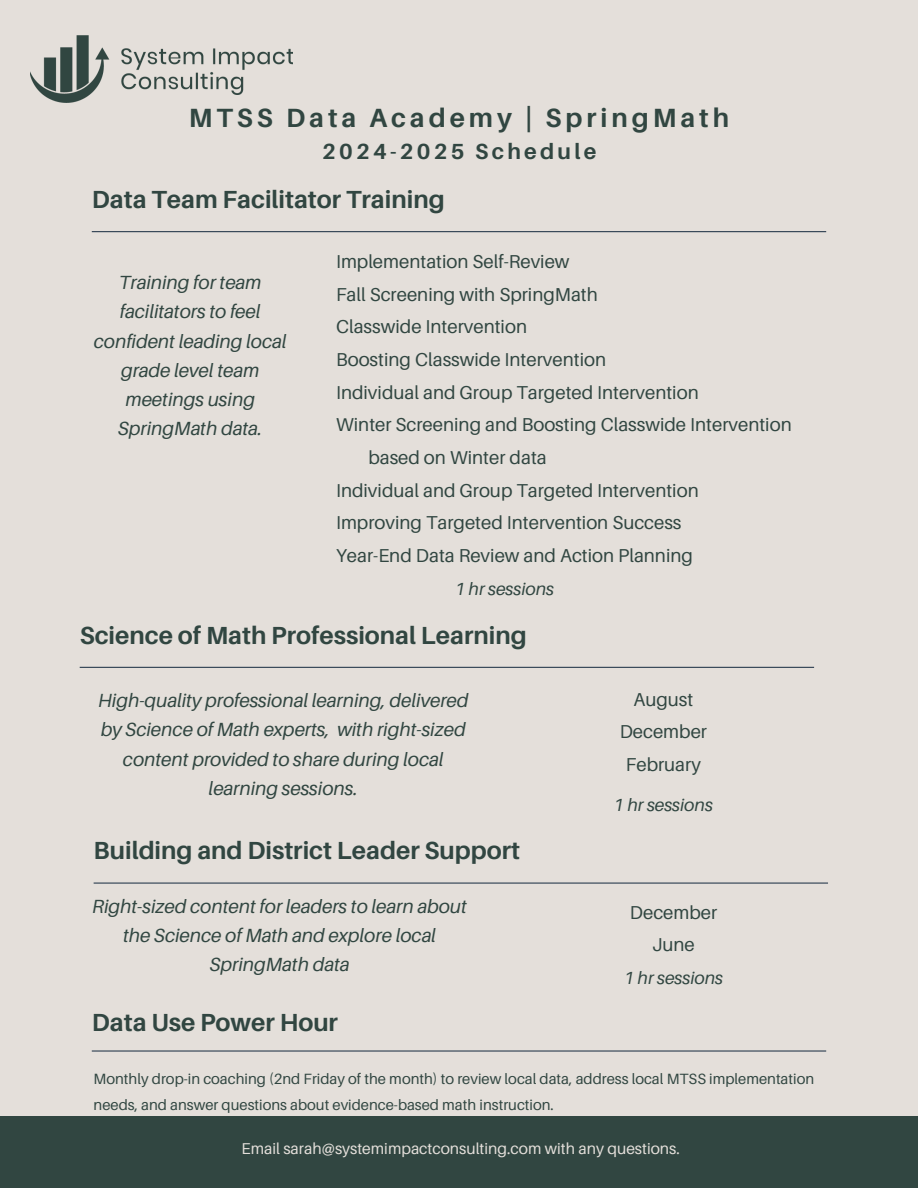
<style>
.page{position:relative;width:918px;height:1188px;background:#e4dfda}
.page>*{position:absolute;margin:0;border:0;box-sizing:border-box;transform-origin:0 0}
.t1{font:700 26.4px "Aileron";letter-spacing:.15em;color:#314641}
.t2{font:700 24.75px "Aileron";color:#314641}
.t3{font:700 21.9px "Aileron";letter-spacing:.15em;color:#314641}
.t4{font:italic 19.05px/29.2px "Aileron";color:#314641;text-align:center}
.t5{font:18.75px/32.7px "Aileron";color:#314641;text-align:center}
.t6{font:italic 17.55px "Aileron";color:#314641}
.t7{font:15.6px "Aileron";color:#e4dfda}
.t8{font:14.85px/26.5px "Aileron";color:#314641}
</style>
<div class="page">
<hr style="left:92px;top:231px;width:734px;height:1px;background:#2c3e50">
<hr style="left:80px;top:667px;width:734px;height:1px;background:#2c3e50">
<hr style="left:92px;top:1050px;width:734px;height:2px;background:#2c3e50">
<div style="left:0;top:1117px;width:918px;height:71px;background:#314641"></div>
<img style="left:30px;top:35px;width:262px;height:68px">
<hr style="left:94px;top:883px;width:734px;height:1px;background:#2c3e50">
<h1 class="t1" style="left:189px;top:101px;width:542px">MTSS Data Academy | SpringMath</h1>
<h1 class="t3" style="left:322px;top:137px;width:276px">2024-2025 Schedule</h1>
<h1 class="t2" style="left:92px;top:184px;width:354px">Data Team Facilitator Training</h1>
<h2 class="t4" style="left:94px;top:267px;width:194px">Training for team facilitators to feel confident leading local grade level team meetings using<br>SpringMath data.</h2>
<h2 class="t5" style="left:336px;top:245px;width:235px">Implementation Self-Review</h2>
<h2 class="t5" style="left:336px;top:278px;width:263px">Fall Screening with SpringMath</h2>
<h2 class="t5" style="left:336px;top:310px;width:193px">Classwide Intervention</h2>
<h2 class="t5" style="left:336px;top:343px;width:272px">Boosting Classwide Intervention</h2>
<h2 class="t5" style="left:336px;top:375px;width:364px">Individual and Group Targeted Intervention</h2>
<h2 class="t5" style="left:336px;top:408px;width:457px">Winter Screening and Boosting Classwide Intervention</h2>
<h2 class="t5" style="left:368px;top:441px;width:180px">based on Winter data</h2>
<h2 class="t5" style="left:336px;top:473px;width:364px">Individual and Group Targeted Intervention</h2>
<h2 class="t5" style="left:336px;top:506px;width:347px">Improving Targeted Intervention Success</h2>
<h2 class="t5" style="left:336px;top:539px;width:358px">Year-End Data Review and Action Planning</h2>
<h1 class="t6" style="left:455px;top:578px;width:101px">1 hr sessions</h1>
<h2 class="t2" style="left:80px;top:620px;width:449px">Science of Math Professional Learning</h2>
<h2 class="t4" style="left:98px;top:685px;width:372px">High-quality professional learning, delivered by Science of Math experts, with right-sized content provided to share during local learning sessions.</h2>
<p class="t5" style="left:620px;top:682px;width:89px">August<br>December<br>February</p>
<h2 class="t6" style="left:614px;top:794px;width:101px">1 hr sessions</h2>
<h2 class="t2" style="left:94px;top:835px;width:428px">Building and District Leader Support</h2>
<h1 class="t4" style="left:92px;top:891px;width:376px">Right-sized content for leaders to learn about the Science of Math and explore local<br>SpringMath data</h1>
<p class="t5" style="left:630px;top:895px;width:89px">December<br>June</p>
<p class="t6" style="left:624px;top:967px;width:101px">1 hr sessions</p>
<h2 class="t2" style="left:92px;top:1007px;width:248px">Data Use Power Hour</h2>
<h1 class="t8" style="left:94px;top:1065px;width:722px">Monthly drop-in coaching (2nd Friday of the month) to review local data, address local MTSS implementation needs, and answer questions about evidence-based math instruction.</h1>
<h2 class="t7" style="left:242px;top:1139px;width:440px">Email sarah@systemimpactconsulting.com with any questions.</h2>
</div>
